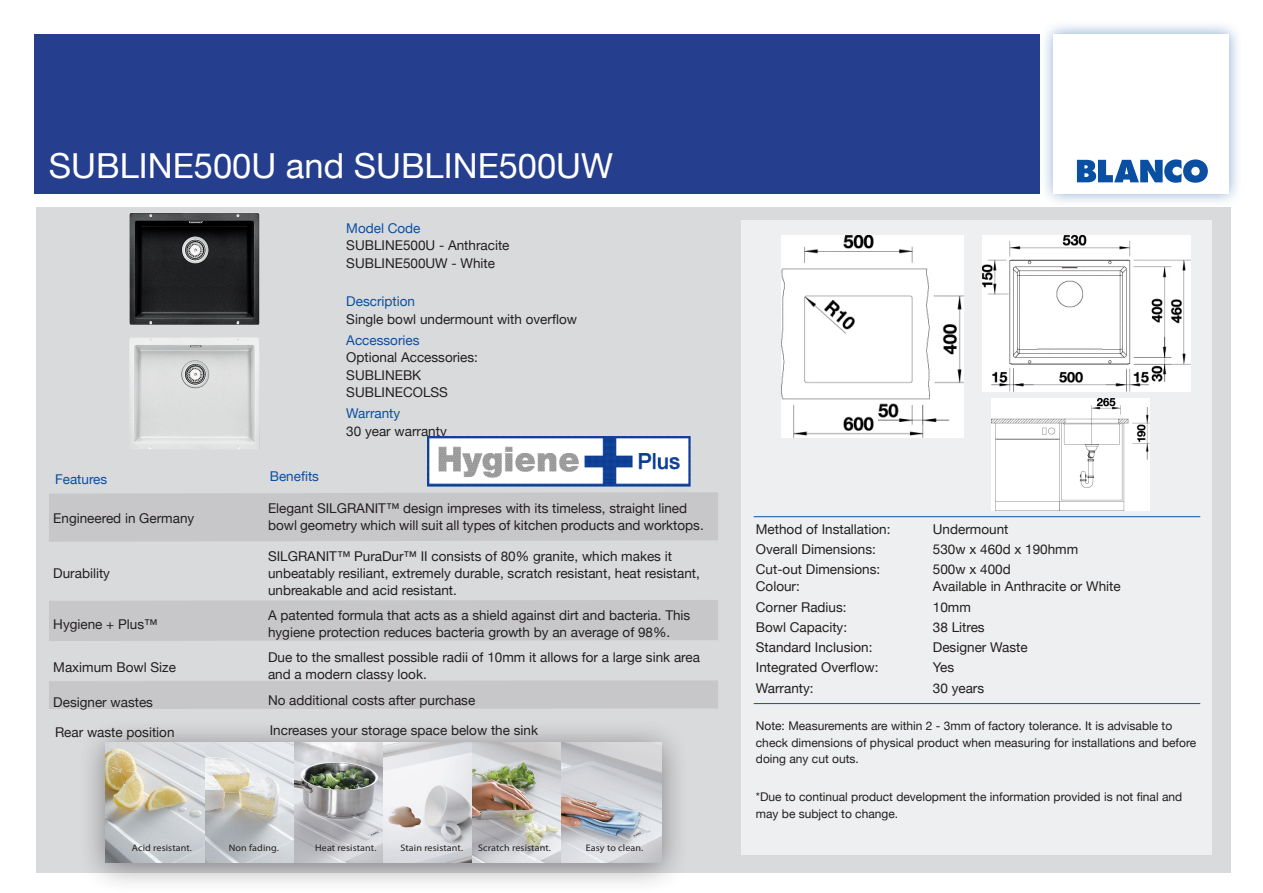
<style>
.page{position:relative;width:1263px;height:893px;background:#fff}
.page>*{position:absolute;margin:0;border:0;box-sizing:border-box;transform-origin:0 0}
.t1{font:34.5px "Helvetica Neue";color:#fff}
.t2{font:13.5px/17.2px "Helvetica Neue";color:#231f20}
.t3{font:13.5px "Helvetica Neue";color:#0a4fa2}
.t4{font:12px/16.5px "Helvetica Neue";color:#231f20}
.t5{font:9.45px "Myriad Pro";letter-spacing:.01em;color:#231f20;scale:1.06 1}
</style>
<div class="page">
<div style="left:34px;top:34px;width:1006px;height:160px;background:#253f8e"></div>
<div style="left:36px;top:207px;width:1195px;height:666px;background:#d9dadc"></div>
<div style="left:1039px;top:20px;width:204px;height:188px;background:#0a4fa2;opacity:.5"></div>
<div style="left:1054px;top:34px;width:175px;height:160px;background:#fff"></div>
<svg style="left:1077px;top:159px;width:131px;height:24px"></svg>
<div style="left:741px;top:220px;width:471px;height:635px;background:#eeeff0"></div>
<hr style="left:754px;top:516px;width:446px;height:1px;background:#0a4fa2">
<div style="left:49px;top:492px;width:669px;height:50px;background:#c7c7c9"></div>
<div style="left:49px;top:600px;width:669px;height:41px;background:#c7c7c9"></div>
<div style="left:49px;top:680px;width:669px;height:29px;background:#c7c7c9"></div>
<img style="left:428px;top:437px;width:262px;height:49px">
<img style="left:129px;top:213px;width:131px;height:112px">
<img style="left:991px;top:398px;width:158px;height:113px">
<img style="left:781px;top:235px;width:183px;height:202px">
<img style="left:983px;top:235px;width:207px;height:156px">
<div style="left:78px;top:718px;width:611px;height:175px;background:#231f20;opacity:.5"></div>
<img style="left:106px;top:742px;width:555px;height:120px">
<hr style="left:754px;top:703px;width:446px;height:1px;background:#0a4fa2">
<img style="left:129px;top:337px;width:131px;height:112px">
<p class="t1" style="left:49px;top:145px;width:566px">SUBLINE500U and SUBLINE500UW</p>
<p class="t3" style="left:346px;top:220px;width:76px">Model Code</p>
<p class="t2" style="left:346px;top:237px;width:165px">SUBLINE500U - Anthracite</p>
<p class="t2" style="left:346px;top:254px;width:150px">SUBLINE500UW - White</p>
<p class="t3" style="left:346px;top:293px;width:70px">Description</p>
<p class="t2" style="left:346px;top:310px;width:232px">Single bowl undermount with overflow</p>
<p class="t3" style="left:346px;top:332px;width:75px">Accessories</p>
<p class="t2" style="left:346px;top:349px;width:133px">Optional Accessories:</p>
<p class="t2" style="left:346px;top:366px;width:76px">SUBLINEBK</p>
<p class="t2" style="left:346px;top:383px;width:103px">SUBLINECOLSS</p>
<p class="t3" style="left:346px;top:405px;width:55px">Warranty</p>
<p class="t2" style="left:346px;top:422px;width:102px">30 year warranty</p>
<p class="t3" style="left:55px;top:471px;width:54px">Features</p>
<p class="t3" style="left:270px;top:468px;width:51px">Benefits</p>
<p class="t2" style="left:53px;top:510px;width:143px">Engineered in Germany</p>
<p class="t2" style="left:268px;top:499px;width:437px">Elegant SILGRANIT™ design impreses with its timeless, straight lined bowl geometry which will suit all types of kitchen products and worktops.</p>
<p class="t2" style="left:53px;top:565px;width:58px">Durability</p>
<p class="t2" style="left:268px;top:547px;width:433px">SILGRANIT™ PuraDur™ II consists of 80% granite, which makes it unbeatably resiliant, extremely durable, scratch resistant, heat resistant, unbreakable and acid resistant.</p>
<p class="t2" style="left:53px;top:615px;width:106px">Hygiene + Plus™</p>
<p class="t2" style="left:268px;top:606px;width:424px">A patented formula that acts as a shield against dirt and bacteria. This hygiene protection reduces bacteria growth by an average of 98%.</p>
<p class="t2" style="left:53px;top:658px;width:124px">Maximum Bowl Size</p>
<p class="t2" style="left:268px;top:648px;width:433px">Due to the smallest possible radii of 10mm it allows for a large sink area and a modern classy look.</p>
<p class="t2" style="left:53px;top:693px;width:101px">Designer wastes</p>
<p class="t2" style="left:268px;top:692px;width:209px">No additional costs after purchase</p>
<p class="t2" style="left:55px;top:723px;width:121px">Rear waste position</p>
<p class="t2" style="left:270px;top:722px;width:270px">Increases your storage space below the sink</p>
<p class="t5" style="left:132px;top:842px;width:58px">Acid resistant.</p>
<p class="t5" style="left:229px;top:842px;width:49px">Non fading.</p>
<p class="t5" style="left:315px;top:842px;width:59px">Heat resistant.</p>
<p class="t5" style="left:400px;top:842px;width:61px">Stain resistant.</p>
<p class="t5" style="left:478px;top:842px;width:70px">Scratch resistant.</p>
<p class="t5" style="left:586px;top:842px;width:56px">Easy to clean.</p>
<p class="t2" style="left:756px;top:520px;width:136px">Method of Installation:</p>
<p class="t2" style="left:933px;top:520px;width:77px">Undermount</p>
<p class="t2" style="left:756px;top:540px;width:122px">Overall Dimensions:</p>
<p class="t2" style="left:933px;top:540px;width:147px">530w x 460d x 190hmm</p>
<p class="t2" style="left:756px;top:561px;width:126px">Cut-out Dimensions:</p>
<p class="t2" style="left:933px;top:561px;width:79px">500w x 400d</p>
<p class="t2" style="left:756px;top:578px;width:45px">Colour:</p>
<p class="t2" style="left:933px;top:578px;width:189px">Available in Anthracite or White</p>
<p class="t2" style="left:756px;top:598px;width:92px">Corner Radius:</p>
<p class="t2" style="left:933px;top:598px;width:40px">10mm</p>
<p class="t2" style="left:756px;top:618px;width:93px">Bowl Capacity:</p>
<p class="t2" style="left:933px;top:618px;width:53px">38 Litres</p>
<p class="t2" style="left:756px;top:638px;width:118px">Standard Inclusion:</p>
<p class="t2" style="left:933px;top:638px;width:96px">Designer Waste</p>
<p class="t2" style="left:756px;top:659px;width:124px">Integrated Overflow:</p>
<p class="t2" style="left:933px;top:659px;width:23px">Yes</p>
<p class="t2" style="left:756px;top:679px;width:59px">Warranty:</p>
<p class="t2" style="left:933px;top:679px;width:53px">30 years</p>
<p class="t4" style="left:756px;top:718px;width:442px">Note: Measurements are within 2 - 3mm of factory tolerance. It is advisable to check dimensions of physical product when measuring for installations and before doing any cut outs.</p>
<p class="t4" style="left:756px;top:788px;width:428px">*Due to continual product development the information provided is not final and may be subject to change.</p>
</div>
